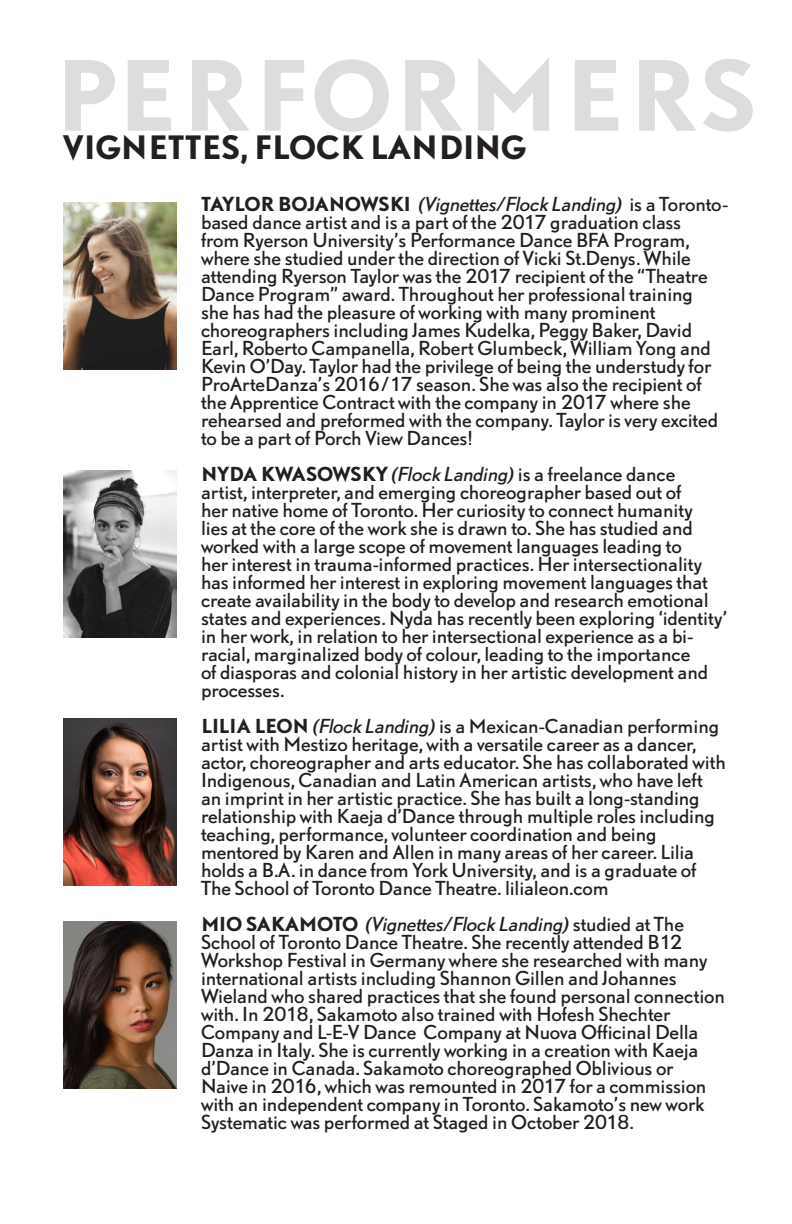
<style>
.page{position:relative;width:792px;height:1224px;background:#fff}
.page>*{position:absolute;margin:0;border:0;box-sizing:border-box;transform-origin:0 0}
.SubHead{font:700 90px "DTL Nobel T";letter-spacing:.04em;color:#dcdddf}
.t1{font:700 30px "DTL Nobel T";color:#231f20}
.BODY2{font:18px/18px "DTL Nobel T";letter-spacing:-.005em;color:#231f20}
.s1{font-weight:700}
.s2{font-style:italic}
</style>
<div class="page">
<img style="left:63px;top:719px;width:114px;height:167px">
<img style="left:63px;top:202px;width:114px;height:167px">
<img style="left:63px;top:921px;width:114px;height:167px">
<img style="left:63px;top:470px;width:114px;height:167px">
<p class="SubHead" style="left:54px;top:34px;width:704px">PERFORMERS</p>
<p class="t1" style="left:63px;top:127px;width:465px">VIGNETTES, FLOCK LANDING</p>
<p class="BODY2" style="left:201px;top:195px;width:529px"><span class="s1">TAYLOR BOJANOWSKI</span> <span class="s2">(Vignettes/Flock Landing)</span> is a Toronto&shy;based dance artist and is a part of the 2017 graduation class<br>from Ryerson University’s Performance Dance BFA Program, where she studied under the direction of Vicki St.Denys. While attending Ryerson Taylor was the 2017 recipient of the “Theatre Dance Program” award. Throughout her professional training<br>she has had the pleasure of working with many prominent choreographers including James Kudelka, Peggy Baker, David Earl, Roberto Campanella, Robert Glumbeck, William Yong and Kevin O’Day. Taylor had the privilege of being the understudy for ProArteDanza’s 2016/17 season. She was also the recipient of the Apprentice Contract with the company in 2017 where she rehearsed and preformed with the company. Taylor is very excited to be a part of Porch View Dances!</p>
<p class="BODY2" style="left:201px;top:465px;width:528px"><span class="s1">NYDA KWASOWSKY</span> <span class="s2">(Flock Landing)</span> is a freelance dance<br>artist, interpreter, and emerging choreographer based out of<br>her native home of Toronto. Her curiosity to connect humanity<br>lies at the core of the work she is drawn to. She has studied and worked with a large scope of movement languages leading to<br>her interest in trauma-informed practices. Her intersectionality has informed her interest in exploring movement languages that create availability in the body to develop and research emotional states and experiences. Nyda has recently been exploring ‘identity’ in her work, in relation to her intersectional experience as a bi&shy;racial, marginalized body of colour, leading to the importance<br>of diasporas and colonial history in her artistic development and processes.</p>
<p class="BODY2" style="left:201px;top:717px;width:526px"><span class="s1">LILIA LEON</span> <span class="s2">(Flock Landing)</span> is a Mexican-Canadian performing artist with Mestizo heritage, with a versatile career as a dancer, actor, choreographer and arts educator. She has collaborated with Indigenous, Canadian and Latin American artists, who have left an imprint in her artistic practice. She has built a long-standing relationship with Kaeja d’Dance through multiple roles including teaching, performance, volunteer coordination and being mentored by Karen and Allen in many areas of her career. Lilia holds a B.A. in dance from York University, and is a graduate of The School of Toronto Dance Theatre. lilialeon.com</p>
<p class="BODY2" style="left:201px;top:915px;width:525px"><span class="s1">MIO SAKAMOTO</span> <span class="s2">(Vignettes/Flock Landing)</span> studied at The School of Toronto Dance Theatre. She recently attended B12<br>Workshop Festival in Germany where she researched with many international artists including Shannon Gillen and Johannes Wieland who shared practices that she found personal connection with. In 2018, Sakamoto also trained with Hofesh Shechter Company and L-E-V Dance Company at Nuova Officinal Della Danza in Italy. She is currently working in a creation with Kaeja d’Dance in Canada. Sakamoto choreographed Oblivious or Naive in 2016, which was remounted in 2017 for a commission with an independent company in Toronto. Sakamoto’s new work Systematic was performed at Staged in October 2018.</p>
</div>
